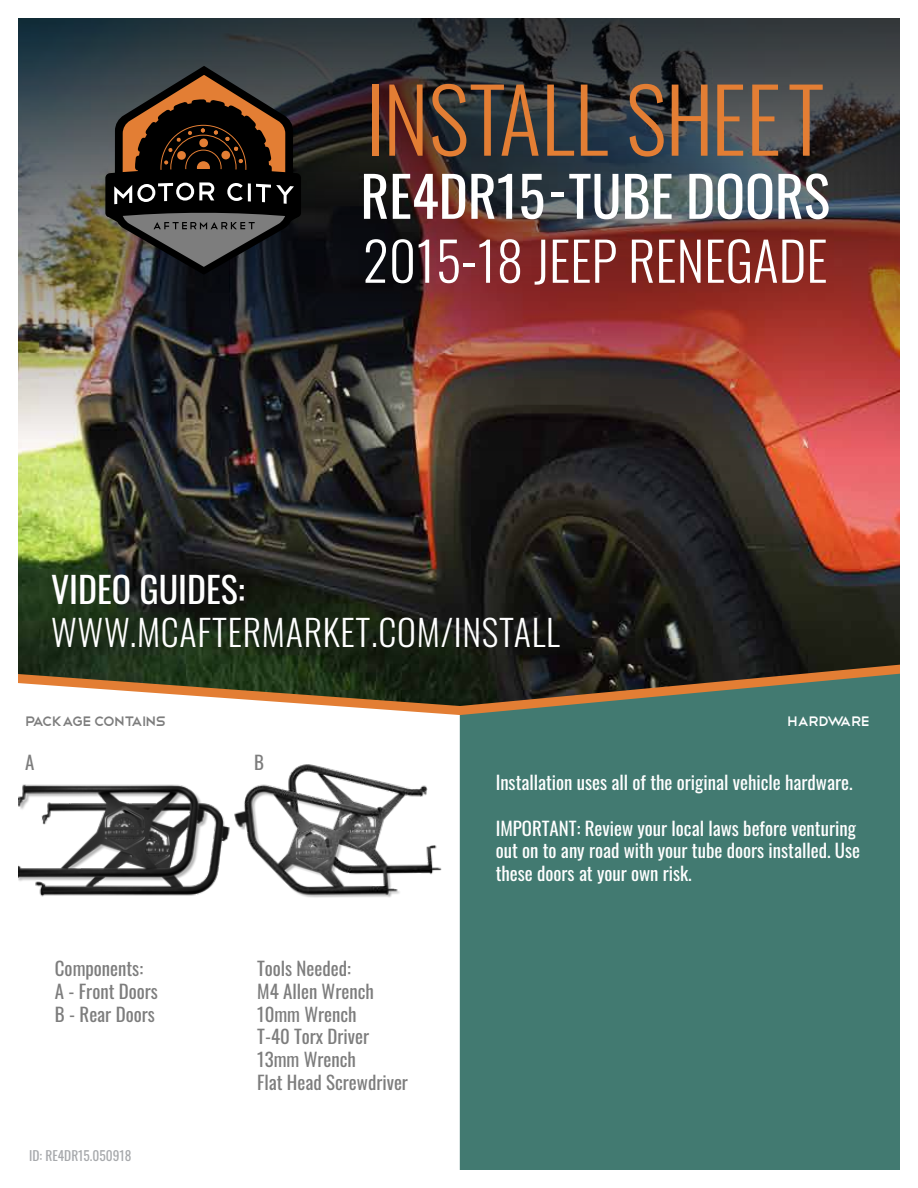
<style>
.page{position:relative;width:918px;height:1188px;background:#fff}
.page>*{position:absolute;margin:0;border:0;box-sizing:border-box;transform-origin:0 0}
.t1{font:300 87.9px "Oswald";color:#e37e34}
.t2{font:55.5px "Oswald";color:#fff}
.t3{font:300 53.25px "Oswald";color:#fff}
.t4{font:300 36px "Oswald";letter-spacing:.02em;color:#fff}
.t5{font:36px "Oswald";color:#fff}
.t6{font:18.9px/22.6px "Oswald";color:#fff}
.t7{font:18.9px/22.6px "Oswald";color:#7d7d7d}
.t8{font:18px "Telegrafico";letter-spacing:-.05em;color:#7d7d7d}
.t9{font:18px "Telegrafico";letter-spacing:-.05em;color:#fff}
.t10{font:13.35px "Oswald";color:#a7a9ac}
</style>
<div class="page">
<img style="left:18px;top:18px;width:882px;height:1152px">
<h1 class="t1" style="left:366px;top:42px;width:460px">INSTALL SHEET</h1>
<h2 class="t2" style="left:360px;top:147px;width:471px">RE4DR15-TUBE DOORS</h2>
<h3 class="t3" style="left:363px;top:214px;width:466px">2015-18 JEEP RENEGADE</h3>
<h3 class="t5" style="left:51px;top:557px;width:195px">VIDEO GUIDES:</h3>
<h3 class="t4" style="left:51px;top:600px;width:510px">WWW.MCAFTERMARKET.COM/INSTALL</h3>
<p class="t8" style="left:25px;top:709px;width:143px">PACKAGE CONTAINS</p>
<p class="t9" style="left:787px;top:709px;width:84px">HARDWARE</p>
<p class="t7" style="left:25px;top:749px;width:11px">A</p>
<p class="t7" style="left:55px;top:956px;width:105px">Components:<br>A - Front Doors<br>B - Rear Doors</p>
<p class="t10" style="left:29px;top:1144px;width:104px">ID: RE4DR15.050918</p>
<p class="t7" style="left:254px;top:749px;width:11px">B</p>
<p class="t7" style="left:257px;top:956px;width:152px">Tools Needed:<br>M4 Allen Wrench<br>10mm Wrench<br>T-40 Torx Driver<br>13mm Wrench<br>Flat Head Screwdriver</p>
<p class="t6" style="left:496px;top:770px;width:359px">Installation uses all of the original vehicle hardware.</p>
<p class="t6" style="left:496px;top:815px;width:366px">IMPORTANT: Review your local laws before venturing out on to any road with your tube doors installed. Use these doors at your own risk.</p>
</div>
